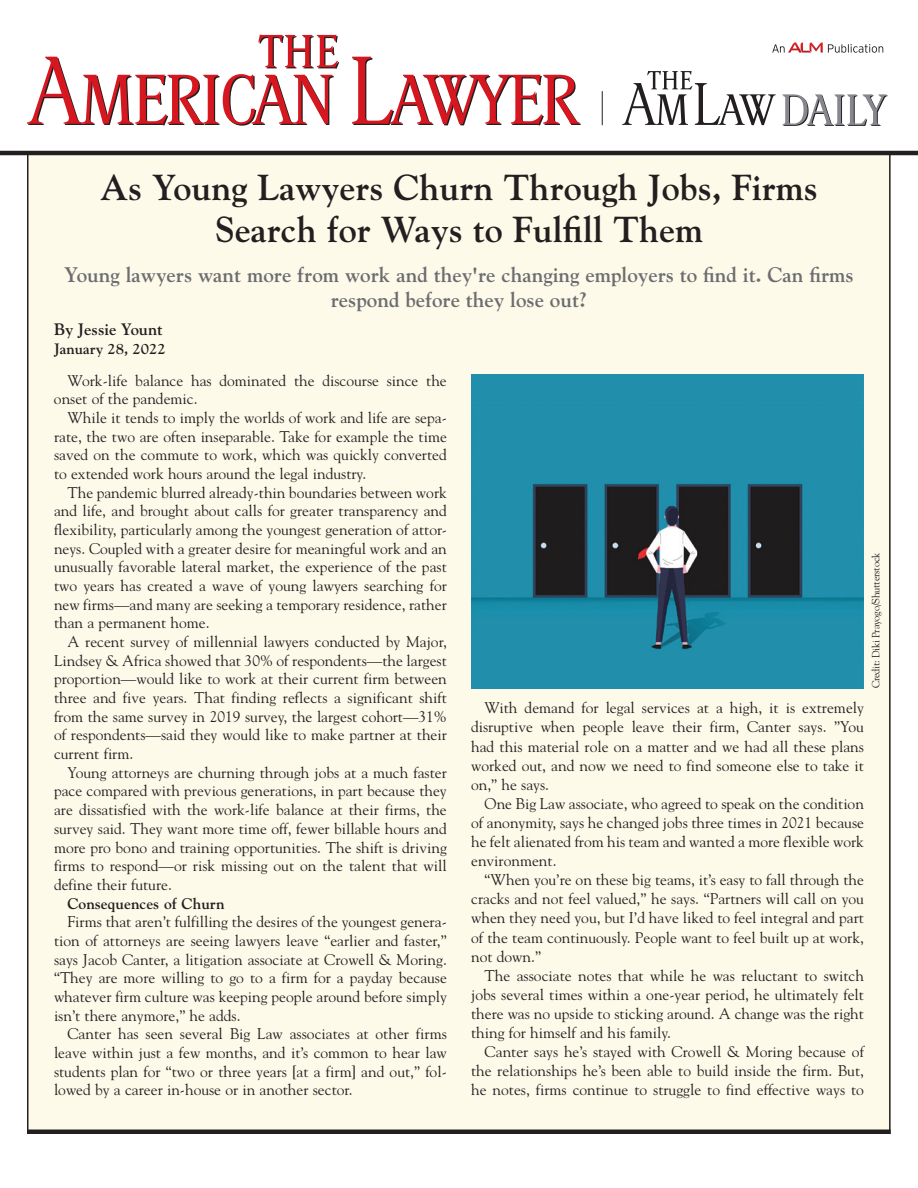
<style>
.page{position:relative;width:918px;height:1188px;background:#fff}
.page>*{position:absolute;margin:0;border:0;box-sizing:border-box;transform-origin:0 0}
.t1{font:700 36px/42px "Goudy Std";color:#231f20;text-align:center}
.t2{font:700 21px/25.5px "Goudy Std";color:#6c6d70;text-align:center}
.t3{font:700 16.5px "Goudy Std";color:#231f20}
.t4{font:15.45px/18.8px "Goudy Std";color:#231f20;text-align:justify}
.t5{font:700 15.45px "Goudy Std";color:#231f20}
.t6{font:700 15px "Goudy Std";color:#231f20}
.t7{font:10.5px "Goudy Std";letter-spacing:-.02em;color:#231f20}
</style>
<div class="page">
<div style="left:27px;top:156px;width:864px;height:978px;background:#fefaea"></div>
<hr style="left:0;top:151px;width:918px;height:4px;background:#231f20">
<hr style="left:27px;top:1130px;width:864px;height:4px;background:#231f20">
<hr style="left:27px;top:154px;width:1px;height:980px;background:#231f20">
<hr style="left:889px;top:154px;width:2px;height:980px;background:#231f20">
<svg style="left:352px;top:57px;width:229px;height:69px"></svg>
<svg style="left:27px;top:34px;width:312px;height:92px"></svg>
<svg style="left:772px;top:42px;width:111px;height:11px"></svg>
<svg style="left:622px;top:71px;width:154px;height:54px"></svg>
<svg style="left:782px;top:94px;width:106px;height:32px"></svg>
<hr style="left:602px;top:91px;width:1px;height:34px;background:#231f20">
<img style="left:471px;top:374px;width:393px;height:314px">
<h1 class="t1" style="left:100px;top:166px;width:719px">As Young Lawyers Churn Through Jobs, Firms<br>Search for Ways to Fulfill Them</h1>
<h2 class="t2" style="left:64px;top:262px;width:791px">Young lawyers want more from work and they're changing employers to find it. Can firms respond before they lose out?</h2>
<p class="t3" style="left:54px;top:319px;width:110px">By Jessie Yount</p>
<p class="t6" style="left:54px;top:339px;width:113px">January 28, 2022</p>
<p class="t4" style="left:54px;top:371px;width:394px;text-indent:14px">Work-life balance has dominated the discourse since the onset of the pandemic.</p>
<p class="t4" style="left:54px;top:408px;width:394px;text-indent:14px">While it tends to imply the worlds of work and life are sepa&shy;rate, the two are often inseparable. Take for example the time saved on the commute to work, which was quickly converted to extended work hours around the legal industry.</p>
<p class="t4" style="left:54px;top:483px;width:394px;text-indent:14px">The pandemic blurred already-thin boundaries between work and life, and brought about calls for greater transparency and flexibility, particularly among the youngest generation of attor&shy;neys. Coupled with a greater desire for meaningful work and an unusually favorable lateral market, the experience of the past two years has created a wave of young lawyers searching for new firms—and many are seeking a temporary residence, rather than a permanent home.</p>
<p class="t4" style="left:54px;top:632px;width:394px;text-indent:14px">A recent survey of millennial lawyers conducted by Major, Lindsey &amp; Africa showed that 30% of respondents—the largest proportion—would like to work at their current firm between three and five years. That finding reflects a significant shift from the same survey in 2019 survey, the largest cohort—31% of respondents—said they would like to make partner at their current firm.</p>
<p class="t4" style="left:54px;top:763px;width:394px;text-indent:14px">Young attorneys are churning through jobs at a much faster pace compared with previous generations, in part because they are dissatisfied with the work-life balance at their firms, the survey said. They want more time off, fewer billable hours and more pro bono and training opportunities. The shift is driving firms to respond—or risk missing out on the talent that will define their future.</p>
<p class="t5" style="left:68px;top:894px;width:159px">Consequences of Churn</p>
<p class="t4" style="left:54px;top:912px;width:394px;text-indent:14px">Firms that aren’t fulfilling the desires of the youngest genera&shy;tion of attorneys are seeing lawyers leave “earlier and faster,” says Jacob Canter, a litigation associate at Crowell &amp; Moring. “They are more willing to go to a firm for a payday because whatever firm culture was keeping people around before simply isn’t there anymore,” he adds.</p>
<p class="t4" style="left:54px;top:1024px;width:394px;text-indent:14px">Canter has seen several Big Law associates at other firms leave within just a few months, and it’s common to hear law students plan for “two or three years [at a firm] and out,” fol&shy;lowed by a career in-house or in another sector.</p>
<p class="t7" style="left:869px;top:688px;width:137px;rotate:-90deg">Credit: Diki Prayogo/Shutterstock</p>
<p class="t4" style="left:471px;top:698px;width:394px;text-indent:14px">With demand for legal services at a high, it is extremely disruptive when people leave their firm, Canter says. ”You had this material role on a matter and we had all these plans worked out, and now we need to find someone else to take it on,” he says.</p>
<p class="t4" style="left:471px;top:794px;width:394px;text-indent:14px">One Big Law associate, who agreed to speak on the condition of anonymity, says he changed jobs three times in 2021 because he felt alienated from his team and wanted a more flexible work environment.</p>
<p class="t4" style="left:471px;top:870px;width:394px;text-indent:14px">“When you’re on these big teams, it’s easy to fall through the cracks and not feel valued,” he says. “Partners will call on you when they need you, but I’d have liked to feel integral and part of the team continuously. People want to feel built up at work, not down.”</p>
<p class="t4" style="left:471px;top:966px;width:394px;text-indent:14px">The associate notes that while he was reluctant to switch jobs several times within a one-year period, he ultimately felt there was no upside to sticking around. A change was the right thing for himself and his family.</p>
<p class="t4" style="left:471px;top:1042px;width:394px;text-indent:14px">Canter says he’s stayed with Crowell &amp; Moring because of the relationships he’s been able to build inside the firm. But, he notes, firms continue to struggle to find effective ways to</p>
</div>
